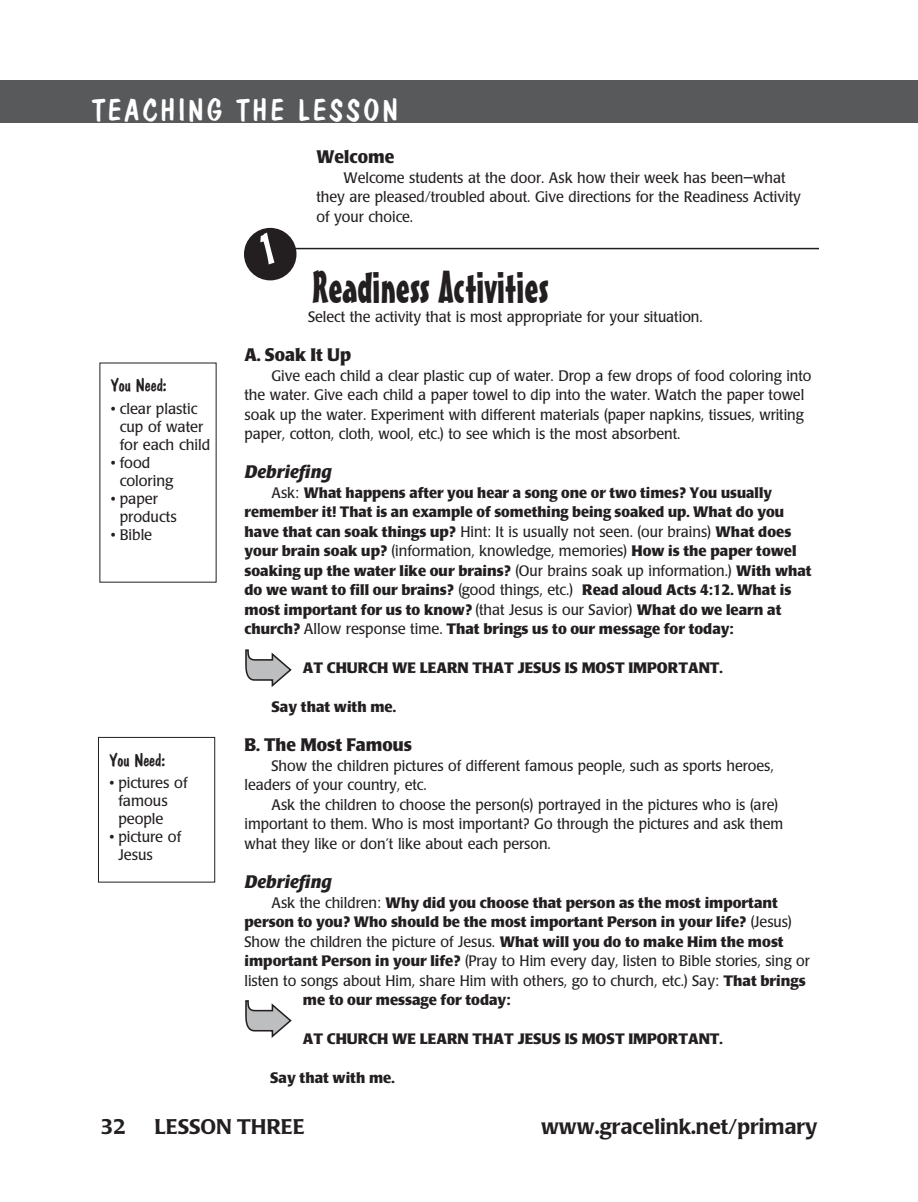
<style>
.page{position:relative;width:918px;height:1202px;background:#fff}
.page>*{position:absolute;margin:0;border:0;box-sizing:border-box;transform-origin:0 0}
.section_title{font:45px "Mister Earl BT";color:#231f20}
.t1{font:30px "Dom Casual D";letter-spacing:.1em;color:#fff}
.t2{font:500 21px "Poppl Laudatio";color:#231f20}
.subhead{font:700 18px "Poppl Laudatio";color:#231f20;scale:.95 1}
.subhead-2{font:italic 700 18px "Poppl Laudatio";color:#231f20}
.You_Need_head{font:18px "Dom Casual D";color:#231f20}
.body{font:15px/19.5px "Poppl Laudatio";color:#231f20;scale:.95 1}
.body-2{font:700 15px/19.5px "Poppl Laudatio";color:#231f20;scale:.95 1}
.body-3{font:700 15px "Poppl Laudatio";color:#231f20}
.You_Need_items{font:15px/18px "Poppl Laudatio";color:#231f20}
.body-Xindent{font:700 15px "Poppl Laudatio";color:#231f20}
.s1{font-weight:400}
.s2{font-weight:700}
</style>
<div class="page">
<hr style="left:292px;top:248px;width:527px;height:1px;background:#231f20">
<div style="left:0;top:80px;width:891px;height:43px;background:#58595b"></div>
<div style="left:891px;top:80px;width:27px;height:43px;background:#58595b"></div>
<svg style="left:245px;top:649px;width:47px;height:38px"></svg>
<svg style="left:245px;top:1000px;width:47px;height:38px"></svg>
<div style="left:98px;top:737px;width:117px;height:145px;border:1px solid #231f20"></div>
<svg style="left:244px;top:228px;width:53px;height:52px"></svg>
<p class="t1" style="left:92px;top:92px;width:307px">TEACHING THE LESSON</p>
<p class="You_Need_head" style="left:111px;top:375px;width:58px">You Need:</p>
<p class="You_Need_items" style="left:120px;top:400px;width:92px;text-indent:-9px">• clear plastic cup of water for each child</p>
<p class="You_Need_items" style="left:120px;top:454px;width:55px;text-indent:-9px">• food coloring</p>
<p class="You_Need_items" style="left:120px;top:490px;width:58px;text-indent:-9px">• paper products</p>
<p class="You_Need_items" style="left:111px;top:526px;width:43px">• Bible</p>
<p class="You_Need_head" style="left:109px;top:749px;width:58px">You Need:</p>
<p class="You_Need_items" style="left:118px;top:774px;width:71px;text-indent:-9px">• pictures of famous people</p>
<p class="You_Need_items" style="left:118px;top:828px;width:64px;text-indent:-9px">• picture of<br>Jesus</p>
<p class="subhead" style="left:316px;top:147px;width:84px">Welcome</p>
<p class="body" style="left:316px;top:168px;width:511px;text-indent:27px">Welcome students at the door. Ask how their week has been—what they are pleased/troubled about. Give directions for the Readiness Activity of your choice.</p>
<p class="section_title" style="left:312px;top:259px;width:238px">Readiness Activities</p>
<p class="body" style="left:308px;top:307px;width:417px">Select the activity that is most appropriate for your situation.</p>
<p class="subhead" style="left:244px;top:345px;width:114px">A. Soak It Up</p>
<p class="body" style="left:244px;top:366px;width:598px;text-indent:27px">Give each child a clear plastic cup of water. Drop a few drops of food coloring into the water. Give each child a paper towel to dip into the water. Watch the paper towel soak up the water. Experiment with different materials (paper napkins, tissues, writing paper, cotton, cloth, wool, etc.) to see which is the most absorbent.</p>
<p class="subhead-2" style="left:244px;top:462px;width:89px">Debriefing</p>
<p class="body-2" style="left:244px;top:483px;width:599px;text-indent:27px"><span class="s1">Ask:</span> What happens after you hear a song one or two times? You usually remember it! That is an example of something being soaked up. What do you have that can soak things up? <span class="s1">Hint: It is usually not seen. (our brains)</span> What does your brain soak up? <span class="s1">(information, knowledge, memories)</span> How is the paper towel soaking up the water like our brains? <span class="s1">(Our brains soak up information.)</span> With what do we want to fill our brains? <span class="s1">(good things, etc.)</span> Read aloud Acts 4:12. What is most important for us to know? <span class="s1">(that Jesus is our Savior)</span> What do we learn at church? <span class="s1">Allow response time.</span> That brings us to our message for today:</p>
<p class="body-Xindent" style="left:303px;top:659px;width:421px">AT CHURCH WE LEARN THAT JESUS IS MOST IMPORTANT.</p>
<p class="body-3" style="left:272px;top:698px;width:126px">Say that with me.</p>
<p class="subhead" style="left:244px;top:735px;width:178px">B. The Most Famous</p>
<p class="body" style="left:244px;top:756px;width:558px;text-indent:27px">Show the children pictures of different famous people, such as sports heroes, leaders of your country, etc.</p>
<p class="body" style="left:244px;top:795px;width:569px;text-indent:27px">Ask the children to choose the person(s) portrayed in the pictures who is (are) important to them. Who is most important? Go through the pictures and ask them what they like or don’t like about each person.</p>
<p class="subhead-2" style="left:244px;top:871px;width:89px">Debriefing</p>
<p class="body-3" style="left:272px;top:893px;width:508px"><span class="s1">Ask the children:</span> Why did you choose that person as the most important</p>
<p class="body-3" style="left:244px;top:913px;width:549px">person to you? Who should be the most important Person in your life? <span class="s1">(Jesus)</span></p>
<p class="body" style="left:244px;top:931px;width:569px">Show the children the picture of Jesus. <span class="s2">What will you do to make Him the most</span></p>
<p class="body" style="left:244px;top:951px;width:597px"><span class="s2">important Person in your life?</span> (Pray to Him every day, listen to Bible stories, sing or</p>
<p class="body" style="left:244px;top:970px;width:592px">listen to songs about Him, share Him with others, go to church, etc.) Say: <span class="s2">That brings</span></p>
<p class="body-3" style="left:303px;top:991px;width:209px">me to our message for today:</p>
<p class="body-Xindent" style="left:303px;top:1030px;width:421px">AT CHURCH WE LEARN THAT JESUS IS MOST IMPORTANT.</p>
<p class="body-Xindent" style="left:270px;top:1069px;width:126px">Say that with me.</p>
<p class="t2" style="left:100px;top:1115px;width:27px">32</p>
<p class="t2" style="left:154px;top:1115px;width:152px">LESSON THREE</p>
<p class="t2" style="left:541px;top:1115px;width:278px">www.gracelink.net/primary</p>
</div>
